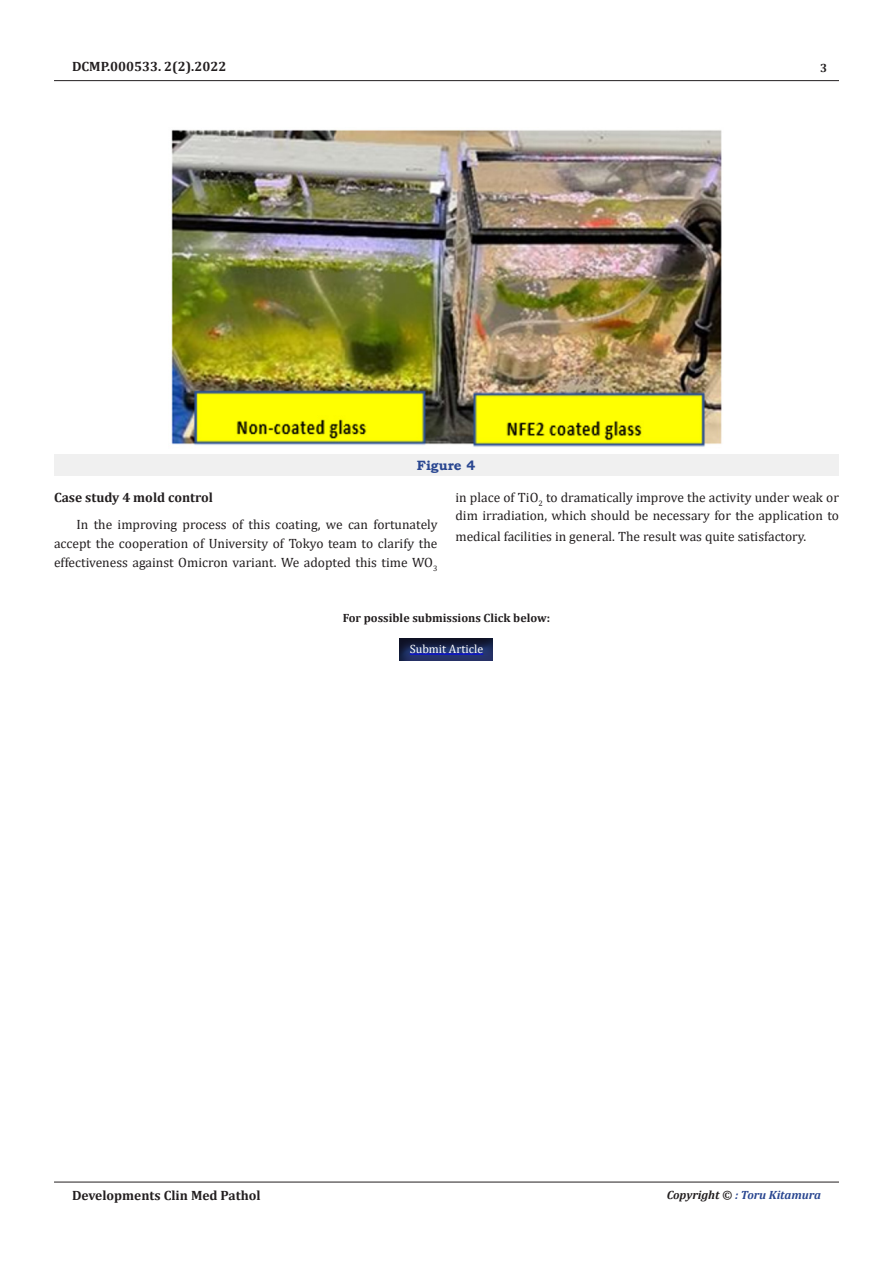
<style>
.page{position:relative;width:893px;height:1263px;background:#fff}
.page>*{position:absolute;margin:0;border:0;box-sizing:border-box;transform-origin:0 0}
.t1{font:13.5px/18.8px "Cambria";color:#231f20;text-align:justify}
.t2{font:700 13.5px "Cambria";color:#231f20}
.t3{font:700 13.5px "Bookman Old Style";color:#2a4791}
.t4{font:700 12px "Cambria";color:#231f20}
.t5{font:italic 700 12px "Cambria";color:#2a4791}
.t6{font:12px "Cambria";color:#fff}
.s1{color:#231f20}
</style>
<div class="page">
<hr style="left:54px;top:80px;width:785px;height:1px;background:#231f20">
<hr style="left:54px;top:1182px;width:785px;height:1px;background:#231f20">
<div style="left:399px;top:636px;width:96px;height:25px;background:#231f20;opacity:.75"></div>
<hr style="left:410px;top:654px;width:73px;height:1px;background:#00f">
<img style="left:171px;top:129px;width:551px;height:318px">
<div style="left:54px;top:455px;width:784px;height:21px;background:#f0f0f0"></div>
<p class="t2" style="left:72px;top:57px;width:156px">DCMP.000533. 2(2).2022</p>
<p class="t3" style="left:417px;top:456px;width:60px">Figure 4</p>
<p class="t4" style="left:820px;top:60px;width:9px">3</p>
<p class="t2" style="left:54px;top:487px;width:161px">Case study 4 mold control</p>
<p class="t1" style="left:54px;top:515px;width:385px;text-indent:22px">In the improving process of this coating, we can fortunately accept the cooperation of University of Tokyo team to clarify the effectiveness against Omicron variant. We adopted this time WO<sub>3</sub></p>
<p class="t1" style="left:455px;top:488px;width:385px">in place of TiO<sub>2</sub> to dramatically improve the activity under weak or dim irradiation, which should be necessary for the application to</p>
<p class="t1" style="left:455px;top:527px;width:352px">medical facilities in general. The result was quite satisfactory.</p>
<p class="t4" style="left:343px;top:609px;width:209px">For possible submissions Click below:</p>
<p class="t6" style="left:410px;top:642px;width:75px">Submit Article</p>
<p class="t2" style="left:72px;top:1185px;width:190px">Developments Clin Med Pathol</p>
<p class="t5" style="left:667px;top:1186px;width:156px"><span class="s1">Copyright ©</span> : Toru Kitamura</p>
</div>
